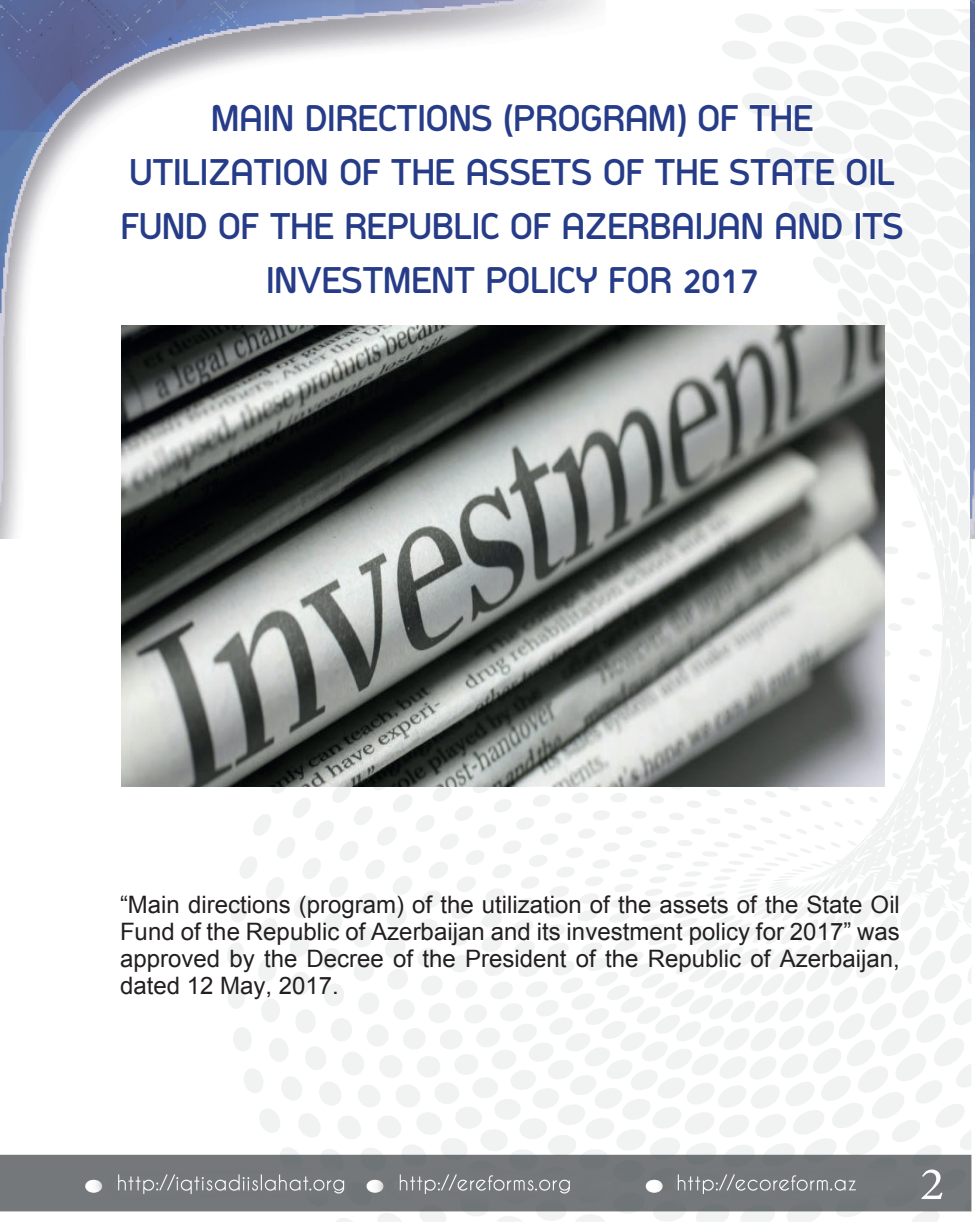
<style>
.page{position:relative;width:975px;height:1226px;background:#fff}
.page>*{position:absolute;margin:0;border:0;box-sizing:border-box;transform-origin:0 0}
.t1{font:46.5px "Minion Pro";color:#fff;scale:1.1 1}
.t2{font:700 36px/54px "Arch";color:#263c88;text-align:center}
.t3{font:24px/27px "Arial";color:#231f20;text-align:justify}
</style>
<div class="page">
<img style="left:0;top:9px;width:971px;height:1212px">
<img style="left:0;top:0;width:606px;height:538px">
<img style="left:970px;top:0;width:5px;height:538px">
<svg style="left:212px;top:104px;width:49px;height:28px"></svg>
<svg style="left:273px;top:104px;width:20px;height:28px"></svg>
<svg style="left:306px;top:104px;width:21px;height:27px"></svg>
<svg style="left:337px;top:104px;width:81px;height:28px"></svg>
<svg style="left:427px;top:104px;width:65px;height:28px"></svg>
<svg style="left:504px;top:103px;width:182px;height:34px"></svg>
<svg style="left:698px;top:104px;width:41px;height:28px"></svg>
<svg style="left:749px;top:104px;width:64px;height:27px"></svg>
<svg style="left:131px;top:158px;width:42px;height:28px"></svg>
<svg style="left:183px;top:158px;width:17px;height:27px"></svg>
<svg style="left:209px;top:158px;width:65px;height:27px"></svg>
<svg style="left:284px;top:158px;width:43px;height:28px"></svg>
<svg style="left:340px;top:158px;width:41px;height:28px"></svg>
<svg style="left:391px;top:158px;width:64px;height:27px"></svg>
<svg style="left:467px;top:158px;width:125px;height:28px"></svg>
<svg style="left:604px;top:158px;width:40px;height:28px"></svg>
<svg style="left:655px;top:158px;width:64px;height:27px"></svg>
<svg style="left:730px;top:158px;width:105px;height:28px"></svg>
<svg style="left:846px;top:158px;width:22px;height:28px"></svg>
<div style="left:871px;top:159px;width:4px;height:25px;border:1px solid #fff"></div>
<svg style="left:878px;top:158px;width:17px;height:27px"></svg>
<svg style="left:122px;top:212px;width:85px;height:28px"></svg>
<svg style="left:219px;top:212px;width:40px;height:28px"></svg>
<svg style="left:270px;top:212px;width:64px;height:27px"></svg>
<svg style="left:346px;top:212px;width:126px;height:28px"></svg>
<svg style="left:481px;top:212px;width:19px;height:28px"></svg>
<svg style="left:511px;top:212px;width:40px;height:28px"></svg>
<svg style="left:563px;top:212px;width:131px;height:27px"></svg>
<svg style="left:703px;top:212px;width:60px;height:28px"></svg>
<svg style="left:776px;top:212px;width:67px;height:28px"></svg>
<div style="left:856px;top:213px;width:4px;height:25px;border:1px solid #fff"></div>
<svg style="left:862px;top:212px;width:41px;height:28px"></svg>
<svg style="left:276px;top:266px;width:199px;height:28px"></svg>
<svg style="left:487px;top:266px;width:62px;height:28px"></svg>
<svg style="left:558px;top:266px;width:40px;height:28px"></svg>
<svg style="left:610px;top:266px;width:61px;height:28px"></svg>
<svg style="left:684px;top:268px;width:51px;height:26px"></svg>
<svg style="left:742px;top:268px;width:16px;height:25px"></svg>
<img style="left:122px;top:325px;width:763px;height:461px">
<h2 class="t2" style="left:121px;top:90px;width:784px">MAIN DIRECTIONS (PROGRAM) OF THE UTILIZATION OF THE ASSETS OF THE STATE OIL FUND OF THE REPUBLIC OF AZERBAIJAN AND ITS INVESTMENT POLICY FOR 2017</h2>
<p class="t3" style="left:120px;top:891px;width:781px">“Main directions (program) of the utilization of the assets of the State Oil Fund of the Republic of Azerbaijan and its investment policy for 2017” was approved by the Decree of the President of the Republic of Azerbaijan, dated 12 May, 2017.</p>
<h1 class="t1" style="left:920px;top:1153px;width:24px">2</h1>
</div>
